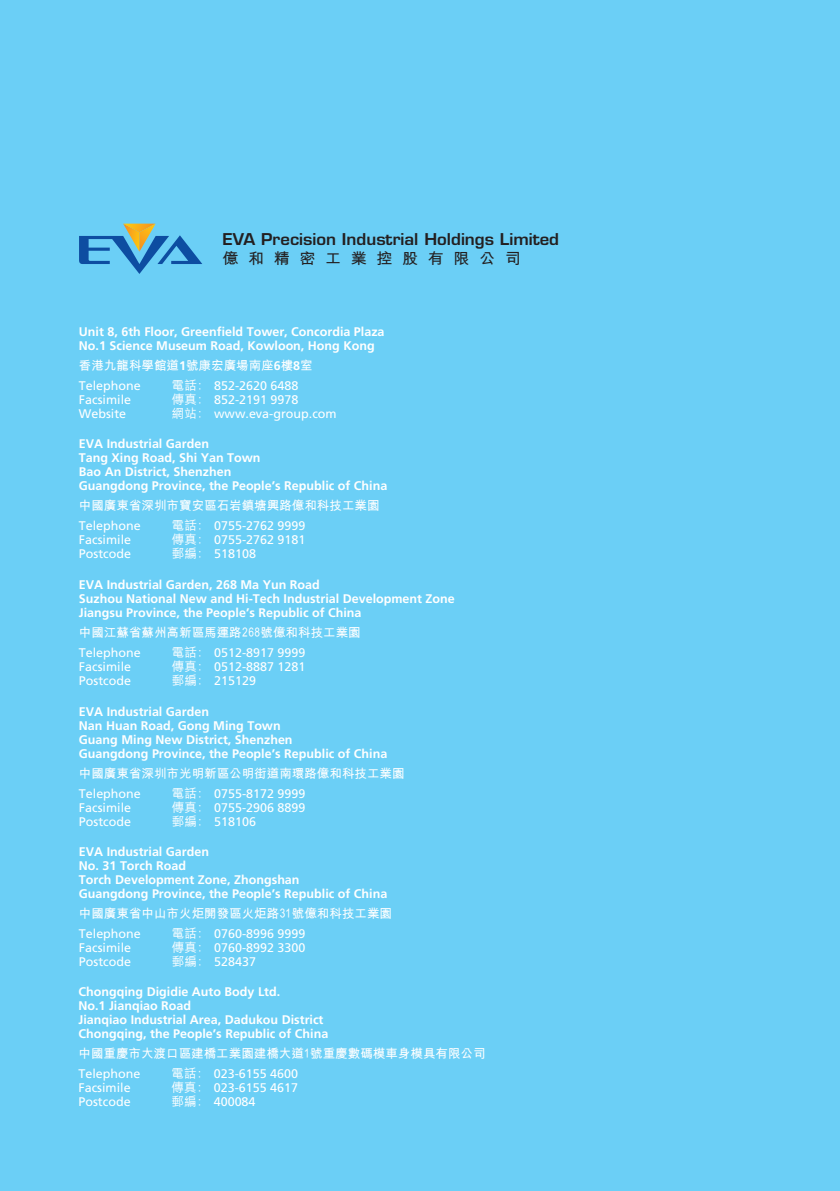
<style>
.page{position:relative;width:840px;height:1191px;background:#6bcff6}
.page>*{position:absolute;margin:0;border:0;box-sizing:border-box;transform-origin:0 0}
.t1{font:600 15.8px "Eurostile LT Std";color:#231f20;scale:1.05 1}
.t2{font:15.2px "M Hei HK Bold E Ten B5 H";letter-spacing:.6em;color:#231f20;scale:1.05 1}
.t3{font:700 12.6px/14px "Frutiger LT Std";color:#fff}
.t4{font:12.6px "Frutiger LT Std";color:#fff}
.t5{font:12.6px "M Hei HK Bold E Ten B5 H";color:#fff}
.s1{font-family:"Frutiger LT Std";font-weight:700}
.s2{font-family:"M Hei HK Medium E Ten B5 H"}
</style>
<div class="page">
<svg style="left:79px;top:224px;width:123px;height:50px"></svg>
<p class="t1" style="left:222px;top:233px;width:322px">EVA Precision Industrial Holdings Limited</p>
<p class="t2" style="left:222px;top:252px;width:286px">億和精密工業控股有限公司</p>
<p class="t3" style="left:79px;top:325px;width:307px">Unit 8, 6th Floor, Greenfield Tower, Concordia Plaza<br>No.1 Science Museum Road, Kowloon, Hong Kong</p>
<p class="t5" style="left:79px;top:360px;width:235px">香港九龍科學館道<span class="s1">1</span>號康宏廣場南座<span class="s1">6</span>樓<span class="s1">8</span>室</p>
<p class="t4" style="left:79px;top:380px;width:63px">Telephone</p>
<p class="t4" style="left:172px;top:380px;width:128px"><span class="s2">電話:</span> 852-2620 6488</p>
<p class="t4" style="left:79px;top:394px;width:54px">Facsimile</p>
<p class="t4" style="left:172px;top:394px;width:128px"><span class="s2">傳真:</span> 852-2191 9978</p>
<p class="t4" style="left:79px;top:408px;width:49px">Website</p>
<p class="t4" style="left:172px;top:408px;width:166px"><span class="s2">網站:</span> www.eva-group.com</p>
<p class="t3" style="left:79px;top:438px;width:310px">EVA Industrial Garden<br>Tang Xing Road, Shi Yan Town<br>Bao An District, Shenzhen<br>Guangdong Province, the People’s Republic of China</p>
<p class="t5" style="left:79px;top:501px;width:302px">中國廣東省深圳市寶安區石岩鎮塘興路億和科技工業園</p>
<p class="t4" style="left:79px;top:521px;width:63px">Telephone</p>
<p class="t4" style="left:172px;top:521px;width:135px"><span class="s2">電話:</span> 0755-2762 9999</p>
<p class="t4" style="left:79px;top:535px;width:54px">Facsimile</p>
<p class="t4" style="left:172px;top:535px;width:135px"><span class="s2">傳真:</span> 0755-2762 9181</p>
<p class="t4" style="left:79px;top:549px;width:54px">Postcode</p>
<p class="t4" style="left:172px;top:549px;width:86px"><span class="s2">郵編:</span> 518108</p>
<p class="t3" style="left:79px;top:578px;width:377px">EVA Industrial Garden, 268 Ma Yun Road<br>Suzhou National New and Hi-Tech Industrial Development Zone<br>Jiangsu Province, the People’s Republic of China</p>
<p class="t5" style="left:79px;top:627px;width:283px">中國江蘇省蘇州高新區馬運路268號億和科技工業園</p>
<p class="t4" style="left:79px;top:647px;width:63px">Telephone</p>
<p class="t4" style="left:172px;top:647px;width:135px"><span class="s2">電話:</span> 0512-8917 9999</p>
<p class="t4" style="left:79px;top:661px;width:54px">Facsimile</p>
<p class="t4" style="left:172px;top:661px;width:135px"><span class="s2">傳真:</span> 0512-8887 1281</p>
<p class="t4" style="left:79px;top:675px;width:54px">Postcode</p>
<p class="t4" style="left:172px;top:675px;width:86px"><span class="s2">郵編:</span> 215129</p>
<p class="t3" style="left:79px;top:705px;width:310px">EVA Industrial Garden<br>Nan Huan Road, Gong Ming Town<br>Guang Ming New District, Shenzhen<br>Guangdong Province, the People’s Republic of China</p>
<p class="t5" style="left:79px;top:768px;width:327px">中國廣東省深圳市光明新區公明街道南環路億和科技工業園</p>
<p class="t4" style="left:79px;top:788px;width:63px">Telephone</p>
<p class="t4" style="left:172px;top:788px;width:135px"><span class="s2">電話:</span> 0755-8172 9999</p>
<p class="t4" style="left:79px;top:802px;width:54px">Facsimile</p>
<p class="t4" style="left:172px;top:802px;width:135px"><span class="s2">傳真:</span> 0755-2906 8899</p>
<p class="t4" style="left:79px;top:816px;width:54px">Postcode</p>
<p class="t4" style="left:172px;top:816px;width:86px"><span class="s2">郵編:</span> 518106</p>
<p class="t3" style="left:79px;top:845px;width:310px">EVA Industrial Garden<br>No. 31 Torch Road<br>Torch Development Zone, Zhongshan<br>Guangdong Province, the People’s Republic of China</p>
<p class="t5" style="left:79px;top:908px;width:315px">中國廣東省中山市火炬開發區火炬路31號億和科技工業園</p>
<p class="t4" style="left:79px;top:928px;width:63px">Telephone</p>
<p class="t4" style="left:172px;top:928px;width:135px"><span class="s2">電話:</span> 0760-8996 9999</p>
<p class="t4" style="left:79px;top:942px;width:54px">Facsimile</p>
<p class="t4" style="left:172px;top:942px;width:135px"><span class="s2">傳真:</span> 0760-8992 3300</p>
<p class="t4" style="left:79px;top:956px;width:54px">Postcode</p>
<p class="t4" style="left:172px;top:956px;width:86px"><span class="s2">郵編:</span> 528437</p>
<p class="t3" style="left:78px;top:985px;width:251px">Chongqing Digidie Auto Body Ltd.<br>No.1 Jianqiao Road<br>Jianqiao Industrial Area, Dadukou District Chongqing, the People’s Republic of China</p>
<p class="t5" style="left:78px;top:1048px;width:409px">中國重慶市大渡口區建橋工業園建橋大道1號重慶數碼模車身模具有限公司</p>
<p class="t4" style="left:78px;top:1068px;width:63px">Telephone</p>
<p class="t4" style="left:171px;top:1068px;width:128px"><span class="s2">電話:</span> 023-6155 4600</p>
<p class="t4" style="left:78px;top:1082px;width:54px">Facsimile</p>
<p class="t4" style="left:171px;top:1082px;width:128px"><span class="s2">傳真:</span> 023-6155 4617</p>
<p class="t4" style="left:78px;top:1096px;width:54px">Postcode</p>
<p class="t4" style="left:171px;top:1096px;width:86px"><span class="s2">郵編:</span> 400084</p>
</div>
